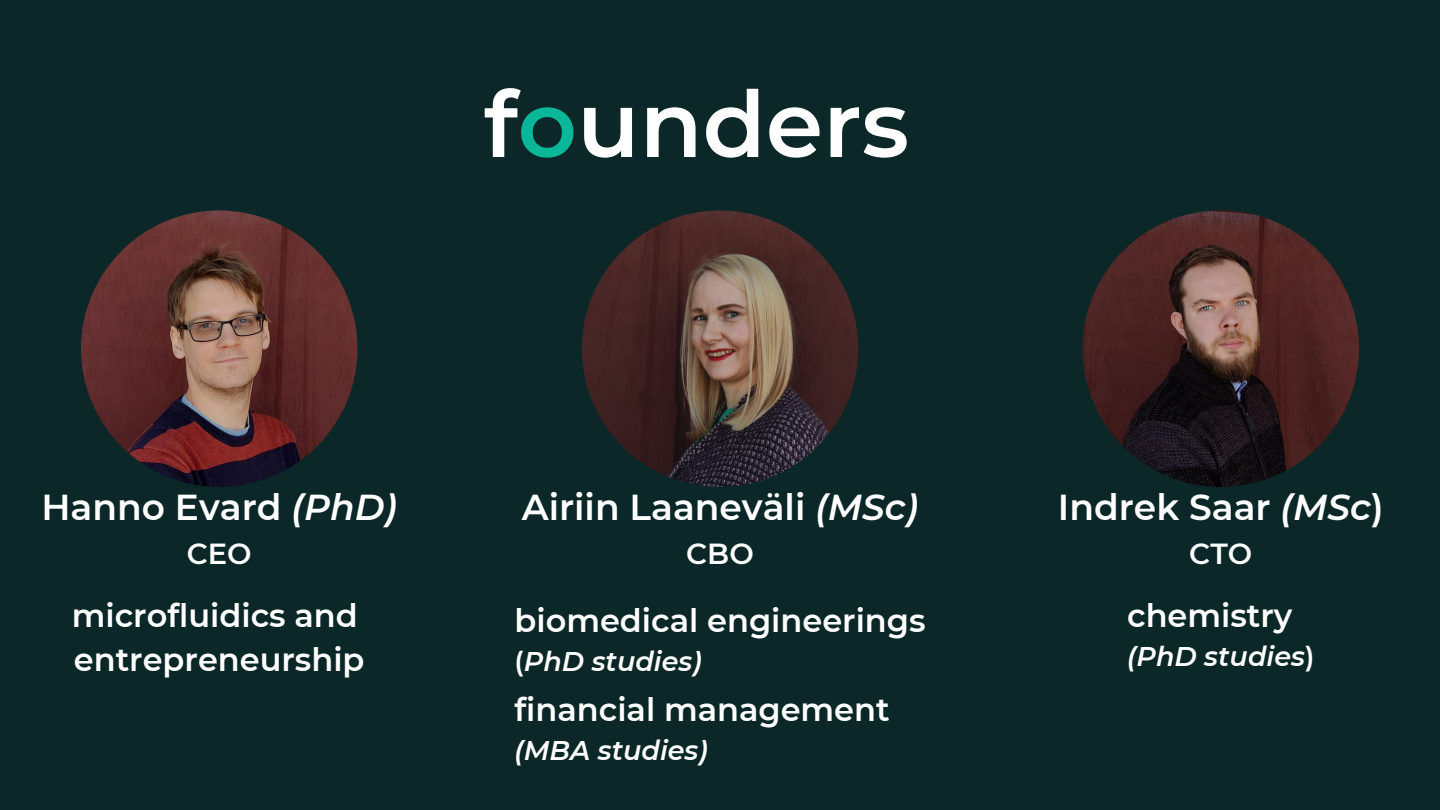
<style>
.page{position:relative;width:1440px;height:810px;background:#0b2727}
.page>*{position:absolute;margin:0;border:0;box-sizing:border-box;transform-origin:0 0}
.t1{font:600 92px "Montserrat";color:#fff}
.t2{font:600 36px "Montserrat";color:#fff}
.t3{font:600 32px "Montserrat";color:#fff}
.t4{font:600 29px "Montserrat";color:#fff}
.t5{font:italic 600 27px "Montserrat";color:#fff}
.s1{color:#0ab899}
.s2{font-style:italic}
.s3{font-style:normal}
</style>
<div class="page">
<img style="left:81px;top:210px;width:276px;height:277px;border-radius:50%">
<img style="left:1083px;top:210px;width:276px;height:277px;border-radius:50%">
<img style="left:582px;top:210px;width:276px;height:277px;border-radius:50%">
<p class="t1" style="left:484px;top:68px;width:427px">f<span class="s1">o</span>unders</p>
<p class="t2" style="left:41px;top:485px;width:357px">Hanno Evard <span class="s2">(PhD)</span></p>
<p class="t4" style="left:187px;top:536px;width:66px">CEO</p>
<p class="t3" style="left:72px;top:596px;width:288px">microfluidics and</p>
<p class="t3" style="left:74px;top:640px;width:292px">entrepreneurship</p>
<p class="t2" style="left:522px;top:485px;width:398px">Airiin Laaneväli <span class="s2">(MSc)</span></p>
<p class="t4" style="left:686px;top:536px;width:69px">CBO</p>
<p class="t3" style="left:515px;top:602px;width:412px">biomedical engineerings</p>
<p class="t5" style="left:514px;top:645px;width:189px"><span class="s3">(</span>PhD studies)</p>
<p class="t3" style="left:514px;top:690px;width:377px">financial management</p>
<p class="t5" style="left:514px;top:734px;width:195px">(MBA studies)</p>
<p class="t2" style="left:1058px;top:485px;width:327px">Indrek Saar <span class="s2">(MSc</span>)</p>
<p class="t4" style="left:1189px;top:536px;width:64px">CTO</p>
<p class="t3" style="left:1127px;top:596px;width:167px">chemistry</p>
<p class="t5" style="left:1127px;top:640px;width:189px">(PhD studies<span class="s3">)</span></p>
</div>
